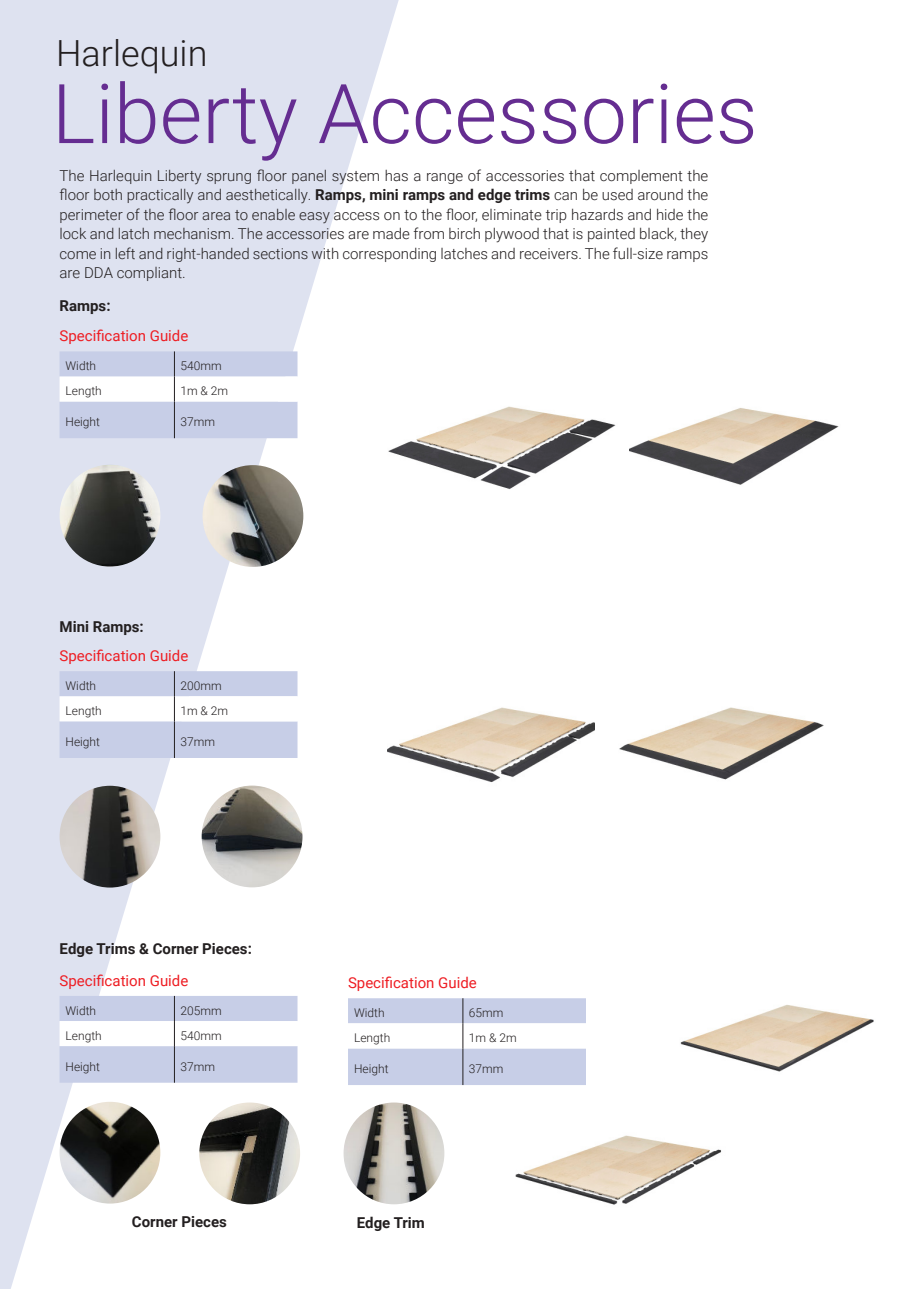
<style>
.page{position:relative;width:919px;height:1289px;background:#fff}
.page>*{position:absolute;margin:0;border:0;box-sizing:border-box;transform-origin:0 0}
.t1{font:300 82.5px "Roboto";color:#652d91}
.t2{font:300 36px "Roboto";color:#231f20}
.t3{font:300 15px/19.5px "Roboto";color:#231f20;text-align:justify}
.t4{font:15px "Roboto";color:#ee1d23}
.t5{font:700 15px "Roboto";color:#231f20}
.t6{font:300 12px "Roboto";color:#231f20}
.s1{font-weight:700}
</style>
<div class="page">
<svg style="left:0;top:0;width:399px;height:1288px;fill:#dee2f0"></svg>
<img style="left:515px;top:1135px;width:206px;height:70px">
<img style="left:680px;top:1005px;width:194px;height:67px">
<img style="left:387px;top:642px;width:208px;height:191px">
<img style="left:619px;top:707px;width:205px;height:73px">
<img style="left:387px;top:347px;width:229px;height:172px">
<img style="left:629px;top:408px;width:210px;height:77px">
<img style="left:60px;top:465px;width:100px;height:101px">
<img style="left:202px;top:465px;width:101px;height:102px">
<img style="left:60px;top:785px;width:100px;height:102px">
<img style="left:202px;top:785px;width:100px;height:102px">
<svg style="left:60px;top:351px;width:237px;height:87px"></svg>
<hr style="left:174px;top:401px;width:1px;height:37px;background:#231f20">
<svg style="left:60px;top:671px;width:237px;height:87px"></svg>
<hr style="left:174px;top:721px;width:1px;height:37px;background:#231f20">
<svg style="left:60px;top:995px;width:237px;height:87px"></svg>
<hr style="left:174px;top:1046px;width:1px;height:36px;background:#231f20">
<svg style="left:348px;top:998px;width:238px;height:87px"></svg>
<hr style="left:462px;top:1048px;width:1px;height:37px;background:#231f20">
<img style="left:199px;top:1102px;width:101px;height:102px">
<img style="left:343px;top:1102px;width:101px;height:102px">
<img style="left:60px;top:1101px;width:100px;height:102px">
<h2 class="t2" style="left:56px;top:39px;width:153px">Harlequin</h2>
<h1 class="t1" style="left:52px;top:56px;width:707px">Liberty Accessories</h1>
<p class="t3" style="left:60px;top:165px;width:650px">The Harlequin Liberty sprung floor panel system has a range of accessories that complement the floor both practically and aesthetically. <span class="s1">Ramps, mini ramps and edge trims</span> can be used around the perimeter of the floor area to enable easy access on to the floor, eliminate trip hazards and hide the lock and latch mechanism. The accessories are made from birch plywood that is painted black, they come in left and right-handed sections with corresponding latches and receivers. The full-size ramps are DDA compliant.</p>
<p class="t5" style="left:60px;top:300px;width:52px">Ramps:</p>
<p class="t4" style="left:60px;top:325px;width:130px">Specification Guide</p>
<p class="t6" style="left:66px;top:357px;width:32px">Width</p>
<p class="t6" style="left:180px;top:357px;width:43px">540mm</p>
<p class="t6" style="left:66px;top:382px;width:38px">Length</p>
<p class="t6" style="left:180px;top:382px;width:49px">1m &amp; 2m</p>
<p class="t6" style="left:66px;top:413px;width:36px">Height</p>
<p class="t6" style="left:180px;top:413px;width:36px">37mm</p>
<p class="t5" style="left:60px;top:621px;width:86px">Mini Ramps:</p>
<p class="t4" style="left:60px;top:645px;width:130px">Specification Guide</p>
<p class="t6" style="left:66px;top:677px;width:32px">Width</p>
<p class="t6" style="left:180px;top:677px;width:43px">200mm</p>
<p class="t6" style="left:66px;top:702px;width:38px">Length</p>
<p class="t6" style="left:180px;top:702px;width:49px">1m &amp; 2m</p>
<p class="t6" style="left:66px;top:733px;width:36px">Height</p>
<p class="t6" style="left:180px;top:733px;width:36px">37mm</p>
<p class="t5" style="left:60px;top:942px;width:194px">Edge Trims &amp; Corner Pieces:</p>
<p class="t4" style="left:60px;top:969px;width:130px">Specification Guide</p>
<p class="t6" style="left:66px;top:1002px;width:32px">Width</p>
<p class="t6" style="left:180px;top:1002px;width:43px">205mm</p>
<p class="t6" style="left:66px;top:1027px;width:38px">Length</p>
<p class="t6" style="left:180px;top:1027px;width:43px">540mm</p>
<p class="t6" style="left:66px;top:1057px;width:36px">Height</p>
<p class="t6" style="left:180px;top:1057px;width:36px">37mm</p>
<p class="t4" style="left:348px;top:972px;width:130px">Specification Guide</p>
<p class="t6" style="left:354px;top:1004px;width:32px">Width</p>
<p class="t6" style="left:469px;top:1004px;width:36px">65mm</p>
<p class="t6" style="left:354px;top:1029px;width:38px">Length</p>
<p class="t6" style="left:469px;top:1029px;width:49px">1m &amp; 2m</p>
<p class="t6" style="left:354px;top:1060px;width:36px">Height</p>
<p class="t6" style="left:469px;top:1060px;width:36px">37mm</p>
<p class="t5" style="left:132px;top:1215px;width:96px">Corner Pieces</p>
<p class="t5" style="left:357px;top:1216px;width:70px">Edge Trim</p>
</div>
